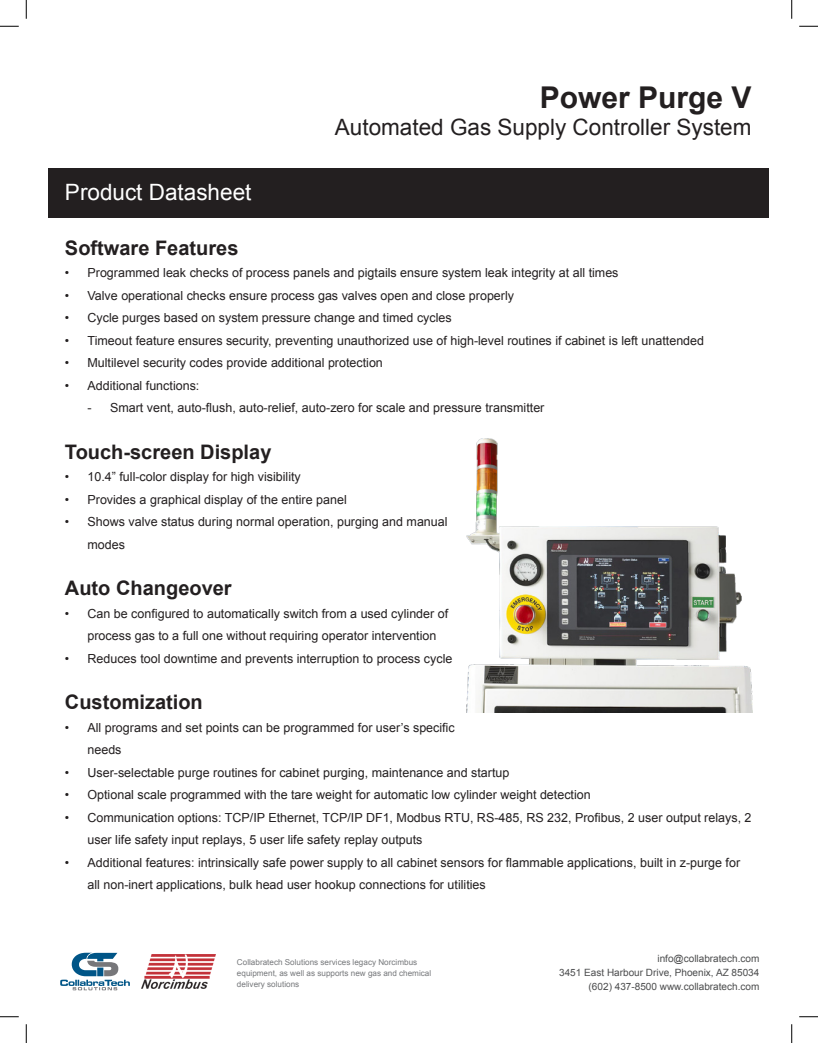
<style>
.page{position:relative;width:818px;height:1043px;background:#fff}
.page>*{position:absolute;margin:0;border:0;box-sizing:border-box;transform-origin:0 0}
.t1{font:700 30px "Arial";color:#231f20}
.t2{font:22.5px "Arial";color:#231f20}
.t3{font:22.5px "Arial";color:#fff}
.t4{font:700 20px "Arial";color:#231f20}
.t5{font:12.5px/22.5px "Arial";color:#231f20}
.t6{font:10px "Arial";color:#4b4c4d}
.t7{font:8.12px/11.2px "Arial";color:#76787b}
</style>
<div class="page">
<div style="left:49px;top:168px;width:720px;height:50px;background:#231f20"></div>
<img style="left:466px;top:438px;width:286px;height:274px">
<img style="left:141px;top:954px;width:75px;height:35px">
<svg style="left:60px;top:952px;width:70px;height:38px"></svg>
<svg style="left:0;top:25px;width:19px;height:2px"></svg>
<svg style="left:799px;top:25px;width:19px;height:2px"></svg>
<svg style="left:0;top:1016px;width:19px;height:1px"></svg>
<svg style="left:799px;top:1016px;width:19px;height:1px"></svg>
<svg style="left:25px;top:0;width:2px;height:19px"></svg>
<svg style="left:25px;top:1024px;width:2px;height:18px"></svg>
<svg style="left:791px;top:0;width:1px;height:19px"></svg>
<svg style="left:791px;top:1024px;width:1px;height:18px"></svg>
<p class="t1" style="left:539px;top:77px;width:213px">Power Purge V</p>
<p class="t2" style="left:335px;top:112px;width:418px">Automated Gas Supply Controller System</p>
<p class="t3" style="left:65px;top:177px;width:188px">Product Datasheet</p>
<p class="t4" style="left:65px;top:234px;width:175px">Software Features</p>
<p class="t5" style="left:65px;top:262px;width:555px">• Programmed leak checks of process panels and pigtails ensure system leak integrity at all times</p>
<p class="t5" style="left:65px;top:284px;width:450px">• Valve operational checks ensure process gas valves open and close properly</p>
<p class="t5" style="left:65px;top:307px;width:388px">• Cycle purges based on system pressure change and timed cycles</p>
<p class="t5" style="left:65px;top:329px;width:640px">• Timeout feature ensures security, preventing unauthorized use of high-level routines if cabinet is left unattended</p>
<p class="t5" style="left:65px;top:352px;width:319px">• Multilevel security codes provide additional protection</p>
<p class="t5" style="left:65px;top:374px;width:136px">• Additional functions:</p>
<p class="t5" style="left:87px;top:397px;width:458px">- Smart vent, auto-flush, auto-relief, auto-zero for scale and pressure transmitter</p>
<p class="t4" style="left:65px;top:438px;width:208px">Touch-screen Display</p>
<p class="t5" style="left:65px;top:466px;width:237px">• 10.4” full-color display for high visibility</p>
<p class="t5" style="left:65px;top:488px;width:283px">• Provides a graphical display of the entire panel</p>
<p class="t5" style="left:87px;top:511px;width:361px;text-indent:-22px">• Shows valve status during normal operation, purging and manual modes</p>
<p class="t4" style="left:65px;top:575px;width:168px">Auto Changeover</p>
<p class="t5" style="left:87px;top:602px;width:362px;text-indent:-22px">• Can be configured to automatically switch from a used cylinder of process gas to a full one without requiring operator intervention</p>
<p class="t5" style="left:65px;top:647px;width:389px">• Reduces tool downtime and prevents interruption to process cycle</p>
<p class="t4" style="left:65px;top:689px;width:139px">Customization</p>
<p class="t5" style="left:87px;top:716px;width:369px;text-indent:-22px">• All programs and set points can be programmed for user’s specific needs</p>
<p class="t5" style="left:65px;top:761px;width:446px">• User-selectable purge routines for cabinet purging, maintenance and startup</p>
<p class="t5" style="left:65px;top:784px;width:527px">• Optional scale programmed with the tare weight for automatic low cylinder weight detection</p>
<p class="t5" style="left:87px;top:806px;width:665px;text-indent:-22px">• Communication options: TCP/IP Ethernet, TCP/IP DF1, Modbus RTU, RS-485, RS 232, Profibus, 2 user output relays, 2 user life safety input replays, 5 user life safety replay outputs</p>
<p class="t5" style="left:87px;top:851px;width:654px;text-indent:-22px">• Additional features: intrinsically safe power supply to all cabinet sensors for flammable applications, built in z-purge for all non-inert applications, bulk head user hookup connections for utilities</p>
<p class="t7" style="left:237px;top:956px;width:196px">Collabratech Solutions services legacy Norcimbus equipment, as well as supports new gas and chemical delivery solutions</p>
<p class="t6" style="left:657px;top:952px;width:103px">info@collabratech.com</p>
<p class="t6" style="left:559px;top:966px;width:202px">3451 East Harbour Drive, Phoenix, AZ 85034</p>
<p class="t6" style="left:588px;top:979px;width:172px">(602) 437-8500 www.collabratech.com</p>
</div>
